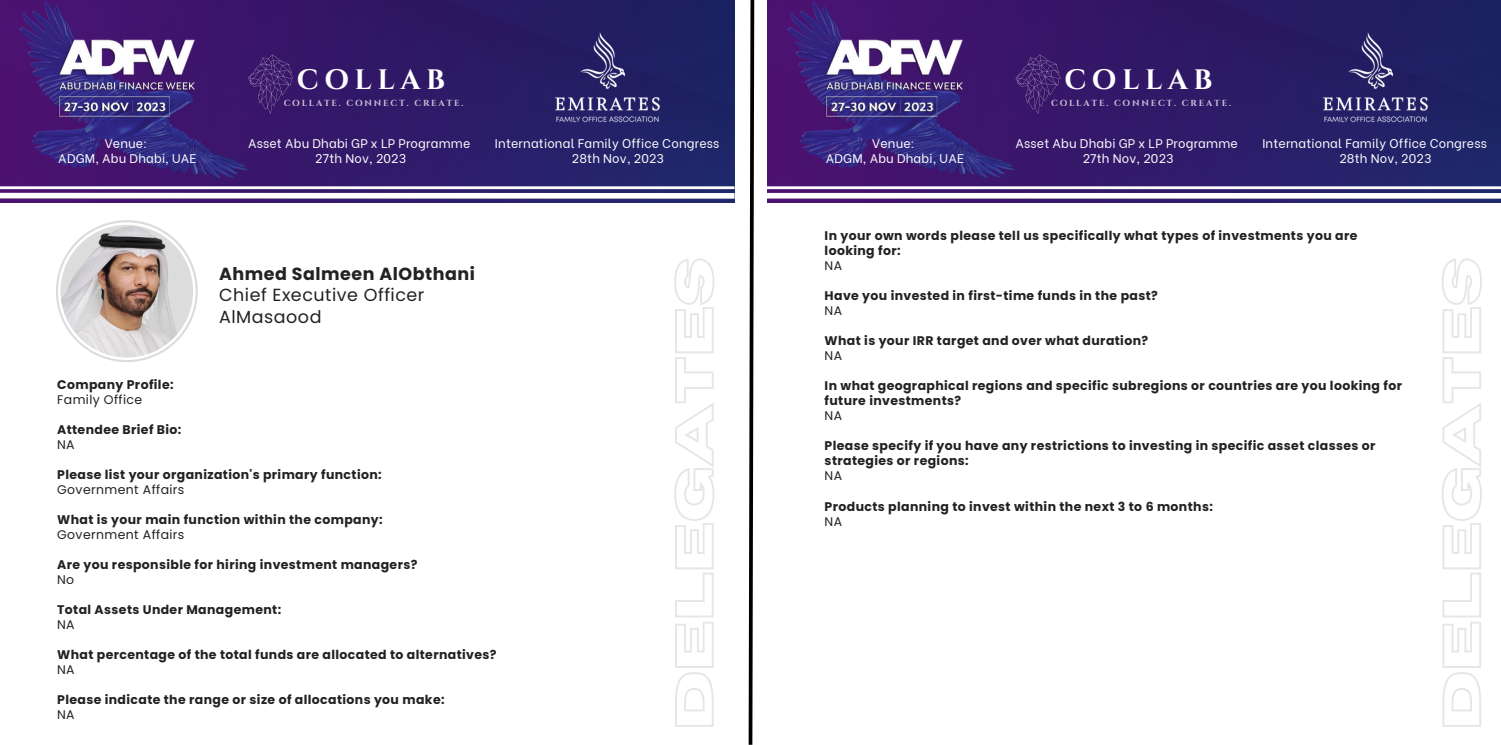
<style>
.page{position:relative;width:1501px;height:745px;background:#fff}
.page>*{position:absolute;margin:0;border:0;box-sizing:border-box;transform-origin:0 0}
.t1{font:700 28.12px "Cinzel";letter-spacing:.2em;color:#fff}
.t2{font:17.5px "Poppins";letter-spacing:.03em;color:#222}
.t3{font:700 17.5px "Poppins";letter-spacing:.03em;color:#222}
.t4{font:700 12.5px/15px "Poppins";letter-spacing:.03em;color:#222}
.t5{font:12.5px "Be Vietnam";letter-spacing:.015em;color:#fff}
.t6{font:12.5px "Poppins";letter-spacing:.03em;color:#222}
.t7{font:700 8.75px "Cinzel";letter-spacing:.2em;color:#fff}
</style>
<div class="page">
<img style="left:0;top:0;width:735px;height:202px">
<img style="left:11px;top:0;width:250px;height:186px">
<img style="left:57px;top:37px;width:141px;height:82px">
<img style="left:549px;top:29px;width:117px;height:98px">
<div style="left:0;top:193px;width:735px;height:6px;background:#fff"></div>
<hr style="left:0;top:186px;width:735px;height:3px;background:#fff">
<svg style="left:748px;top:0;width:7px;height:744px"></svg>
<svg style="left:248px;top:54px;width:45px;height:60px;background:#422271"></svg>
<img style="left:767px;top:0;width:734px;height:202px">
<img style="left:778px;top:0;width:251px;height:186px">
<img style="left:825px;top:37px;width:140px;height:82px">
<img style="left:1316px;top:29px;width:117px;height:98px">
<div style="left:762px;top:193px;width:739px;height:6px;background:#fff"></div>
<hr style="left:762px;top:186px;width:739px;height:3px;background:#fff">
<svg style="left:1016px;top:54px;width:45px;height:60px;background:#422271"></svg>
<svg style="left:674px;top:258px;width:41px;height:469px"></svg>
<svg style="left:1442px;top:258px;width:40px;height:469px"></svg>
<svg style="left:58px;top:222px;width:138px;height:138px"></svg>
<p class="t5" style="left:105px;top:133px;width:44px">Venue:</p>
<p class="t5" style="left:58px;top:148px;width:140px">ADGM, Abu Dhabi, UAE</p>
<p class="t1" style="left:297px;top:62px;width:150px">COLLAB</p>
<p class="t7" style="left:284px;top:97px;width:181px">COLLATE. CONNECT. CREATE.</p>
<p class="t5" style="left:248px;top:133px;width:224px">Asset Abu Dhabi GP x LP Programme</p>
<p class="t5" style="left:315px;top:148px;width:92px">27th Nov, 2023</p>
<p class="t5" style="left:495px;top:133px;width:226px">International Family Office Congress</p>
<p class="t5" style="left:572px;top:148px;width:94px">28th Nov, 2023</p>
<p class="t3" style="left:219px;top:261px;width:257px">Ahmed Salmeen AlObthani</p>
<p class="t2" style="left:219px;top:283px;width:207px">Chief Executive Officer</p>
<p class="t2" style="left:219px;top:304px;width:104px">AlMasaood</p>
<p class="t4" style="left:57px;top:377px;width:118px">Company Profile:</p>
<p class="t6" style="left:57px;top:391px;width:87px">Family Office</p>
<p class="t4" style="left:57px;top:422px;width:126px">Attendee Brief Bio:</p>
<p class="t6" style="left:57px;top:436px;width:19px">NA</p>
<p class="t4" style="left:57px;top:467px;width:326px">Please list your organization's primary function:</p>
<p class="t6" style="left:57px;top:481px;width:129px">Government Affairs</p>
<p class="t4" style="left:57px;top:512px;width:327px">What is your main function within the company:</p>
<p class="t6" style="left:57px;top:526px;width:129px">Government Affairs</p>
<p class="t4" style="left:57px;top:557px;width:362px">Are you responsible for hiring investment managers?</p>
<p class="t6" style="left:57px;top:571px;width:19px">No</p>
<p class="t4" style="left:57px;top:602px;width:226px">Total Assets Under Management:</p>
<p class="t6" style="left:57px;top:616px;width:19px">NA</p>
<p class="t4" style="left:57px;top:647px;width:441px">What percentage of the total funds are allocated to alternatives?</p>
<p class="t6" style="left:57px;top:661px;width:19px">NA</p>
<p class="t4" style="left:57px;top:692px;width:389px">Please indicate the range or size of allocations you make:</p>
<p class="t6" style="left:57px;top:706px;width:19px">NA</p>
<p class="t5" style="left:872px;top:133px;width:44px">Venue:</p>
<p class="t5" style="left:826px;top:148px;width:140px">ADGM, Abu Dhabi, UAE</p>
<p class="t1" style="left:1064px;top:62px;width:150px">COLLAB</p>
<p class="t7" style="left:1051px;top:97px;width:181px">COLLATE. CONNECT. CREATE.</p>
<p class="t5" style="left:1015px;top:133px;width:224px">Asset Abu Dhabi GP x LP Programme</p>
<p class="t5" style="left:1083px;top:148px;width:92px">27th Nov, 2023</p>
<p class="t5" style="left:1262px;top:133px;width:226px">International Family Office Congress</p>
<p class="t5" style="left:1339px;top:148px;width:94px">28th Nov, 2023</p>
<p class="t4" style="left:825px;top:228px;width:534px">In your own words please tell us specifically what types of investments you are looking for:</p>
<p class="t6" style="left:825px;top:257px;width:19px">NA</p>
<p class="t4" style="left:825px;top:288px;width:335px">Have you invested in first-time funds in the past?</p>
<p class="t6" style="left:825px;top:302px;width:19px">NA</p>
<p class="t4" style="left:825px;top:333px;width:325px">What is your IRR target and over what duration?</p>
<p class="t6" style="left:825px;top:347px;width:19px">NA</p>
<p class="t4" style="left:825px;top:378px;width:579px">In what geographical regions and specific subregions or countries are you looking for future investments?</p>
<p class="t6" style="left:825px;top:407px;width:19px">NA</p>
<p class="t4" style="left:825px;top:438px;width:552px">Please specify if you have any restrictions to investing in specific asset classes or strategies or regions:</p>
<p class="t6" style="left:825px;top:467px;width:19px">NA</p>
<p class="t4" style="left:825px;top:498px;width:390px">Products planning to invest within the next 3 to 6 months:</p>
<p class="t6" style="left:825px;top:512px;width:19px">NA</p>
</div>
